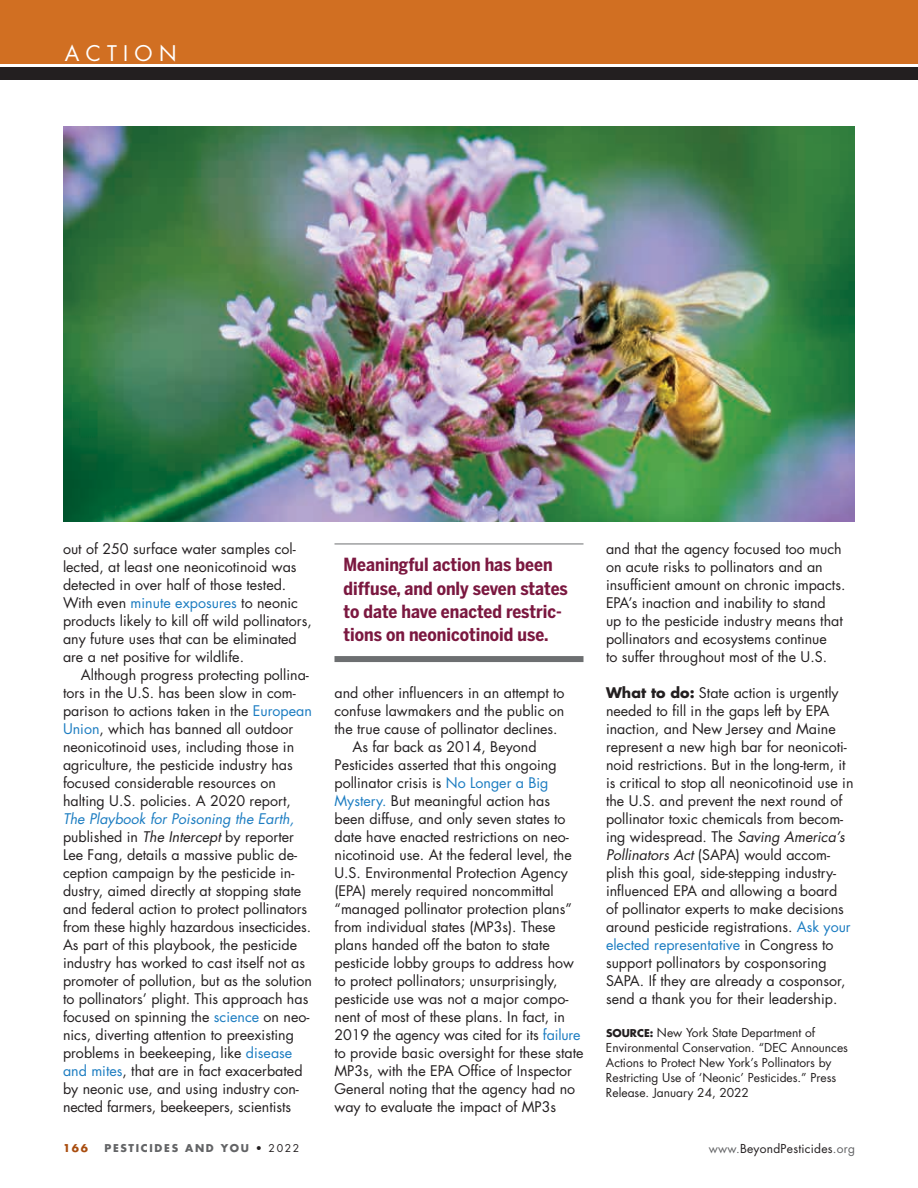
<style>
.page{position:relative;width:918px;height:1188px;background:#fff}
.page>*{position:absolute;margin:0;border:0;box-sizing:border-box;transform-origin:0 0}
.t1{font:21px "Futura Std";letter-spacing:.3em;color:#fff}
.t2{font:700 18px/23.2px "Benton Sans Cond";color:#7b1840}
.t3{font:14.25px/18px "Futura Std";color:#231f20}
.t4{font:12px/15px "Futura Std";color:#231f20}
.t5{font:12px "Futura Std";letter-spacing:.02em;color:#231f20}
.t6{font:700 10.5px "Futura Std";letter-spacing:.16em;color:#636466}
.t7{font:700 10.5px "Futura Std";color:#a94d0f}
.s1{color:#1b7cc1}
.s2{font-style:italic;color:#1b7cc1}
.s3{font-style:italic}
.s4{font-weight:700}
.s5{font-weight:700;font-size:10.5px}
.s6{font-weight:400;color:#231f20}
.s7{color:#636466}
</style>
<div class="page">
<hr style="left:334px;top:544px;width:250px;height:1px;background:#6d6f71">
<div style="left:334px;top:656px;width:250px;height:6px;background:#6d6f71"></div>
<div style="left:0;top:0;width:918px;height:64px;background:#d16f22"></div>
<div style="left:0;top:67px;width:918px;height:12px;background:#231f20"></div>
<img style="left:63px;top:126px;width:792px;height:396px">
<h1 class="t1" style="left:65px;top:39px;width:113px">ACTION</h1>
<p class="t3" style="left:63px;top:540px;width:250px">out of 250 surface water samples col&shy;lected, at least one neonicotinoid was detected in over half of those tested.<br>With even <span class="s1">minute exposures</span> to neonic products likely to kill off wild pollinators, any future uses that can be eliminated are a net positive for wildlife.</p>
<p class="t3" style="left:63px;top:666px;width:251px;text-indent:18px">Although progress protecting pollina&shy;tors in the U.S. has been slow in com&shy;parison to actions taken in the <span class="s1">European Union</span>, which has banned all outdoor neonicotinoid uses, including those in agriculture, the pesticide industry has focused considerable resources on halting U.S. policies. A 2020 report,</p>
<p class="t3" style="left:63px;top:810px;width:250px"><span class="s2">The Playbook for Poisoning the Earth, </span>published in <span class="s3">The Intercept</span> by reporter Lee Fang, details a massive public de&shy;ception campaign by the pesticide in&shy;dustry, aimed directly at stopping state and federal action to protect pollinators from these highly hazardous insecticides.<br>As part of this playbook, the pesticide industry has worked to cast itself not as promoter of pollution, but as the solution to pollinators’ plight. This approach has focused on spinning the <span class="s1">science</span> on neo&shy;nics, diverting attention to preexisting problems in beekeeping, like <span class="s1">disease and mites</span>, that are in fact exacerbated by neonic use, and using industry con&shy;nected farmers, beekeepers, scientists</p>
<p class="t2" style="left:344px;top:553px;width:226px">Meaningful action has been diffuse, and only seven states to date have enacted restric&shy;tions on neonicotinoid use.</p>
<p class="t3" style="left:335px;top:684px;width:232px">and other influencers in an attempt to</p>
<p class="t3" style="left:335px;top:702px;width:231px">confuse lawmakers and the public on</p>
<p class="t3" style="left:335px;top:720px;width:225px">the true cause of pollinator declines.</p>
<p class="t3" style="left:353px;top:738px;width:186px">As far back as 2014, Beyond</p>
<p class="t3" style="left:335px;top:756px;width:224px">Pesticides asserted that this ongoing</p>
<p class="t3" style="left:335px;top:774px;width:216px">pollinator crisis is <span class="s1">No Longer a Big</span></p>
<p class="t3" style="left:335px;top:792px;width:217px"><span class="s1">Mystery.</span> But meaningful action has</p>
<p class="t3" style="left:335px;top:810px;width:233px">been diffuse, and only seven states to</p>
<p class="t3" style="left:335px;top:828px;width:236px">date have enacted restrictions on neo-</p>
<p class="t3" style="left:335px;top:846px;width:239px">nicotinoid use. At the federal level, the</p>
<p class="t3" style="left:335px;top:864px;width:235px">U.S. Environmental Protection Agency</p>
<p class="t3" style="left:335px;top:882px;width:221px">(EPA) merely required noncommittal</p>
<p class="t3" style="left:335px;top:900px;width:239px">“managed pollinator protection plans”</p>
<p class="t3" style="left:335px;top:918px;width:223px">from individual states (MP3s). These</p>
<p class="t3" style="left:335px;top:936px;width:217px">plans handed off the baton to state</p>
<p class="t3" style="left:335px;top:954px;width:241px">pesticide lobby groups to address how</p>
<p class="t3" style="left:335px;top:972px;width:225px">to protect pollinators; unsurprisingly,</p>
<p class="t3" style="left:335px;top:990px;width:235px">pesticide use was not a major compo-</p>
<p class="t3" style="left:335px;top:1008px;width:232px">nent of most of these plans. In fact, in</p>
<p class="t3" style="left:335px;top:1026px;width:248px">2019 the agency was cited for its <span class="s1">failure</span></p>
<p class="t3" style="left:335px;top:1044px;width:251px">to provide basic oversight for these state</p>
<p class="t3" style="left:335px;top:1062px;width:239px">MP3s, with the EPA Office of Inspector</p>
<p class="t3" style="left:335px;top:1080px;width:242px">General noting that the agency had no</p>
<p class="t3" style="left:335px;top:1098px;width:223px">way to evaluate the impact of MP3s</p>
<p class="t3" style="left:606px;top:540px;width:241px">and that the agency focused too much on acute risks to pollinators and an insufficient amount on chronic impacts.<br>EPA’s inaction and inability to stand<br>up to the pesticide industry means that pollinators and ecosystems continue<br>to suffer throughout most of the U.S.</p>
<p class="t3" style="left:606px;top:684px;width:249px"><span class="s4">What to do:</span> State action is urgently needed to fill in the gaps left by EPA inaction, and New Jersey and Maine represent a new high bar for neonicoti&shy;noid restrictions. But in the long-term, it is critical to stop all neonicotinoid use in the U.S. and prevent the next round of pollinator toxic chemicals from becom&shy;ing widespread. The <span class="s3">Saving America’s Pollinators Act</span> (SAPA) would accom&shy;plish this goal, side-stepping industry&shy;influenced EPA and allowing a board<br>of pollinator experts to make decisions around pesticide registrations. <span class="s1">Ask your elected representative</span> in Congress to support pollinators by cosponsoring SAPA. If they are already a cosponsor, send a thank you for their leadership.</p>
<p class="t4" style="left:606px;top:1025px;width:244px"><span class="s5">SOURCE:</span> New York State Department of Environmental Conservation. “DEC Announces Actions to Protect New York’s Pollinators by Restricting Use of ‘Neonic’ Pesticides.” Press Release. January 24, 2022</p>
<p class="t7" style="left:63px;top:1141px;width:26px">166</p>
<p class="t6" style="left:104px;top:1141px;width:197px">PESTICIDES AND YOU <span class="s6">• 2022</span></p>
<p class="t5" style="left:709px;top:1141px;width:148px"><span class="s7">www.</span>BeyondPesticides<span class="s7">.org</span></p>
</div>
